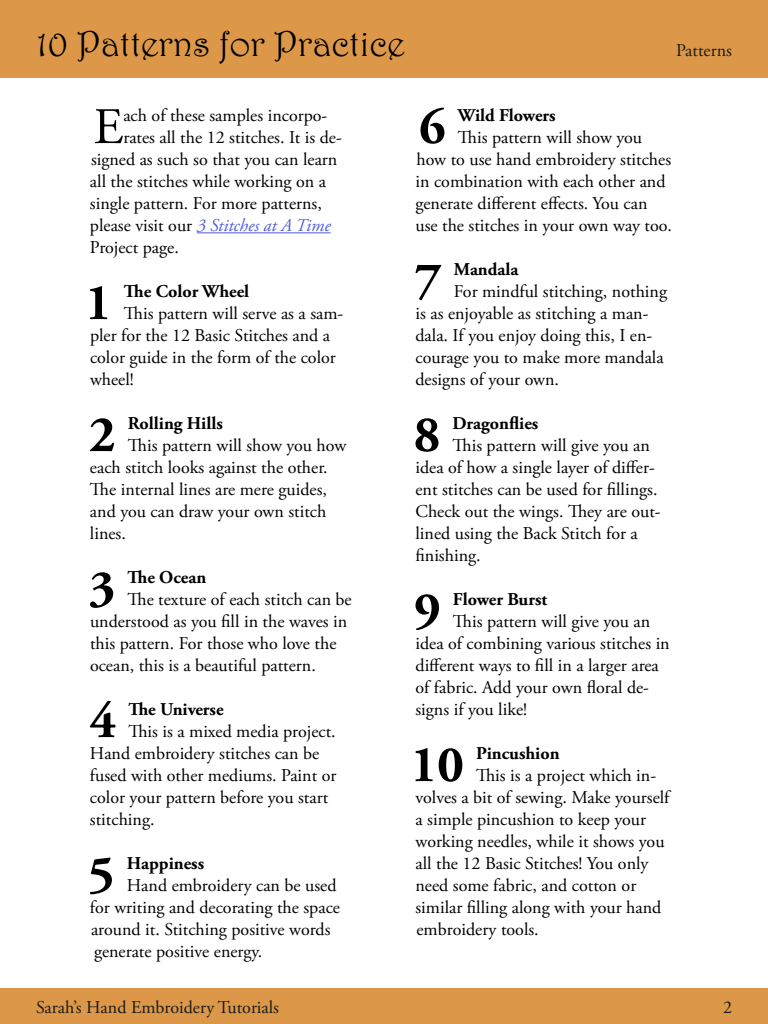
<style>
.page{position:relative;width:768px;height:1024px;background:#fff}
.page>*{position:absolute;margin:0;border:0;box-sizing:border-box;transform-origin:0 0}
.t1{font:700 51.2px "Adobe Garamond Pro";color:#000}
.t2{font:51.2px "Adobe Garamond Pro";color:#000}
.t3{font:36px "Harrington";color:#000}
.t4{font:18px/22px "Adobe Garamond Pro";color:#000}
.t5{font:700 18px "Adobe Garamond Pro";color:#000}
.t6{font:italic 18px "Adobe Garamond Pro";color:#4f5cd6}
.s1{font-style:normal;color:#000}
</style>
<div class="page">
<div style="left:0;top:0;width:768px;height:78px;background:#dc9848"></div>
<div style="left:0;top:988px;width:768px;height:36px;background:#dc9848"></div>
<hr style="left:197px;top:232px;width:134px;height:1px;background:#4f5cd6">
<h2 class="t3" style="left:36px;top:22px;width:370px">10 Patterns for Practice</h2>
<p class="t4" style="left:676px;top:40px;width:57px">Patterns</p>
<h1 class="t2" style="left:93px;top:96px;width:31px">E</h1>
<p class="t4" style="left:123px;top:105px;width:205px">ach of these samples incorpo-</p>
<p class="t4" style="left:123px;top:127px;width:220px">rates all the 12 stitches. It is de-</p>
<p class="t4" style="left:91px;top:149px;width:248px">signed as such so that you can learn</p>
<p class="t4" style="left:90px;top:171px;width:238px">all the stitches while working on a</p>
<p class="t4" style="left:90px;top:193px;width:233px">single pattern. For more patterns,</p>
<p class="t6" style="left:90px;top:215px;width:242px"><span class="s1">please visit our</span> 3 Stitches at A Time</p>
<p class="t4" style="left:90px;top:237px;width:90px">Project page.</p>
<h1 class="t1" style="left:85px;top:273px;width:28px">1</h1>
<p class="t5" style="left:124px;top:281px;width:127px">The Color Wheel</p>
<p class="t4" style="left:90px;top:303px;width:255px;text-indent:34px">This pattern will serve as a sam&shy;pler for the 12 Basic Stitches and a color guide in the form of the color wheel!</p>
<h1 class="t1" style="left:89px;top:405px;width:28px">2</h1>
<p class="t5" style="left:128px;top:413px;width:96px">Rolling Hills</p>
<p class="t4" style="left:90px;top:435px;width:258px;text-indent:38px">This pattern will show you how each stitch looks against the other.<br>The internal lines are mere guides, and you can draw your own stitch lines.</p>
<h1 class="t1" style="left:89px;top:559px;width:28px">3</h1>
<p class="t5" style="left:128px;top:567px;width:80px">The Ocean</p>
<p class="t4" style="left:90px;top:589px;width:263px;text-indent:38px">The texture of each stitch can be understood as you fill in the waves in this pattern. For those who love the ocean, this is a beautiful pattern.</p>
<h1 class="t1" style="left:89px;top:691px;width:28px">4</h1>
<p class="t5" style="left:128px;top:699px;width:97px">The Universe</p>
<p class="t4" style="left:90px;top:721px;width:248px;text-indent:38px">This is a mixed media project.<br>Hand embroidery stitches can be fused with other mediums. Paint or color your pattern before you start stitching.</p>
<h1 class="t1" style="left:88px;top:845px;width:28px">5</h1>
<p class="t5" style="left:127px;top:853px;width:79px">Happiness</p>
<p class="t4" style="left:90px;top:875px;width:252px;text-indent:37px">Hand embroidery can be used for writing and decorating the space around it. Stitching positive words generate positive energy.</p>
<h1 class="t1" style="left:419px;top:97px;width:28px">6</h1>
<p class="t5" style="left:458px;top:105px;width:99px">Wild Flowers</p>
<p class="t4" style="left:415px;top:127px;width:258px;text-indent:42px">This pattern will show you how to use hand embroidery stitches in combination with each other and generate different effects. You can use the stitches in your own way too.</p>
<h1 class="t1" style="left:415px;top:251px;width:28px">7</h1>
<p class="t5" style="left:454px;top:259px;width:66px">Mandala</p>
<p class="t4" style="left:415px;top:281px;width:253px;text-indent:38px">For mindful stitching, nothing is as enjoyable as stitching a man&shy;dala. If you enjoy doing this, I en&shy;courage you to make more mandala designs of your own.</p>
<h1 class="t1" style="left:414px;top:405px;width:28px">8</h1>
<p class="t5" style="left:453px;top:413px;width:87px">Dragonflies</p>
<p class="t4" style="left:415px;top:435px;width:247px;text-indent:37px">This pattern will give you an idea of how a single layer of differ&shy;ent stitches can be used for fillings.<br>Check out the wings. They are out&shy;lined using the Back Stitch for a finishing.</p>
<h1 class="t1" style="left:414px;top:581px;width:28px">9</h1>
<p class="t5" style="left:453px;top:589px;width:96px">Flower Burst</p>
<p class="t4" style="left:416px;top:611px;width:256px;text-indent:37px">This pattern will give you an idea of combining various stitches in different ways to fill in a larger area of fabric. Add your own floral de&shy;signs if you like!</p>
<h1 class="t1" style="left:411px;top:735px;width:55px">10</h1>
<p class="t5" style="left:476px;top:743px;width:85px">Pincushion</p>
<p class="t4" style="left:416px;top:765px;width:255px;text-indent:61px">This is a project which in&shy;volves a bit of sewing. Make yourself a simple pincushion to keep your working needles, while it shows you all the 12 Basic Stitches! You only need some fabric, and cotton or similar filling along with your hand embroidery tools.</p>
<p class="t4" style="left:36px;top:996px;width:245px">Sarah’s Hand Embroidery Tutorials</p>
<p class="t4" style="left:723px;top:996px;width:10px">2</p>
</div>
